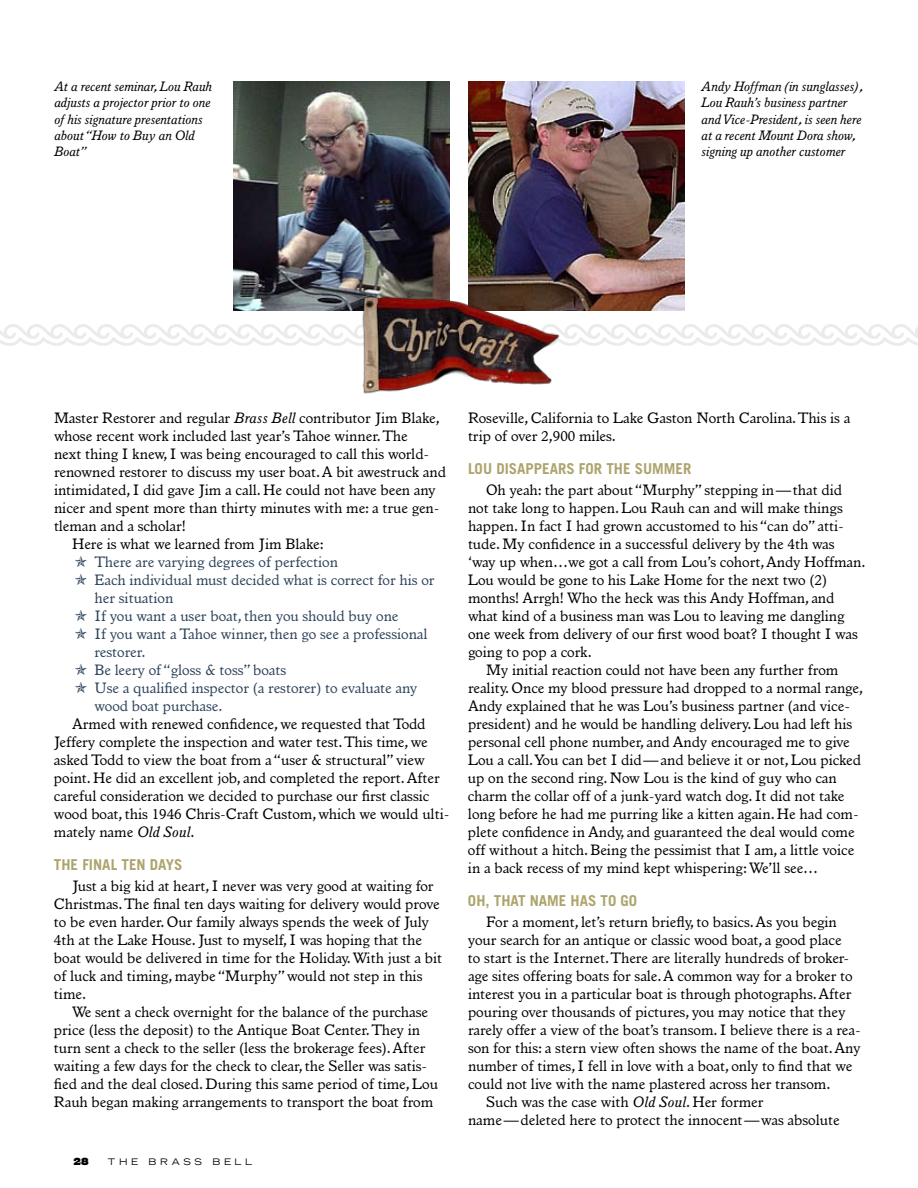
<style>
.page{position:relative;width:918px;height:1188px;background:#fff}
.page>*{position:absolute;margin:0;border:0;box-sizing:border-box;transform-origin:0 0}
.t1{font:15px/18px "Italian Old Style";color:#000}
.t2{font:15px/18px "Italian Old Style";color:#2d435b}
.t3{font:700 15px "Trade Gothic";color:#ada46d}
.t4{font:italic 13.5px/16.2px "Italian Old Style";color:#000}
.t5{font:expanded 9px "Trade Gothic LH";letter-spacing:.4em;color:#000}
.t6{font:9px "Freedumb With";color:#000}
.s1{font-style:italic}
</style>
<div class="page">
<img style="left:234px;top:81px;width:216px;height:229px">
<img style="left:468px;top:81px;width:216px;height:229px">
<svg style="left:0;top:324px;width:918px;height:22px"></svg>
<img style="left:354px;top:287px;width:210px;height:107px">
<p class="t4" style="left:54px;top:78px;width:159px">At a recent seminar, Lou Rauh adjusts a projector prior to one of his signature presentations about “How to Buy an Old<br>Boat”</p>
<p class="t4" style="left:701px;top:78px;width:164px">Andy Hoffman (in sunglasses),<br>Lou Rauh’s business partner and Vice-President, is seen here at a recent Mount Dora show, signing up another customer</p>
<p class="t1" style="left:54px;top:409px;width:387px">Master Restorer and regular <span class="s1">Brass Bell</span> contributor Jim Blake,</p>
<p class="t1" style="left:54px;top:427px;width:355px">whose recent work included last year’s Tahoe winner. The</p>
<p class="t1" style="left:54px;top:445px;width:377px">next thing I knew, I was being encouraged to call this world-</p>
<p class="t1" style="left:54px;top:463px;width:394px">renowned restorer to discuss my user boat. A bit awestruck and</p>
<p class="t1" style="left:54px;top:481px;width:383px">intimidated, I did gave Jim a call. He could not have been any</p>
<p class="t1" style="left:54px;top:499px;width:387px">nicer and spent more than thirty minutes with me: a true gen-</p>
<p class="t1" style="left:54px;top:517px;width:134px">tleman and a scholar!</p>
<p class="t1" style="left:72px;top:535px;width:253px">Here is what we learned from Jim Blake:</p>
<p class="t2" style="left:94px;top:553px;width:342px">There are varying degrees of perfection<br>Each individual must decided what is correct for his or her situation<br>If you want a user boat, then you should buy one<br>If you want a Tahoe winner, then go see a professional restorer.<br>Be leery of “gloss &amp; toss” boats<br>Use a qualified inspector (a restorer) to evaluate any wood boat purchase.</p>
<p class="t1" style="left:54px;top:715px;width:397px;text-indent:18px">Armed with renewed confidence, we requested that Todd Jeffery complete the inspection and water test. This time, we asked Todd to view the boat from a “user &amp; structural” view point. He did an excellent job, and completed the report. After careful consideration we decided to purchase our first classic wood boat, this 1946 Chris-Craft Custom, which we would ulti&shy;mately name <span class="s1">Old Soul</span>.</p>
<p class="t3" style="left:54px;top:855px;width:129px">THE FI NAL TEN DAYS</p>
<p class="t1" style="left:54px;top:877px;width:390px;text-indent:18px">Just a big kid at heart, I never was very good at waiting for Christmas. The final ten days waiting for delivery would prove to be even harder. Our family always spends the week of July 4th at the Lake House. Just to myself, I was hoping that the boat would be delivered in time for the Holiday. With just a bit of luck and timing, maybe “Murphy” would not step in this time.</p>
<p class="t1" style="left:54px;top:1003px;width:386px;text-indent:18px">We sent a check overnight for the balance of the purchase price (less the deposit) to the Antique Boat Center. They in turn sent a check to the seller (less the brokerage fees). After waiting a few days for the check to clear, the Seller was satis&shy;fied and the deal closed. During this same period of time, Lou Rauh began making arrangements to transport the boat from</p>
<p class="t6" style="left:73px;top:1154px;width:17px">28</p>
<p class="t5" style="left:108px;top:1155px;width:136px">THE BRASS BELL</p>
<p class="t1" style="left:468px;top:409px;width:384px">Roseville, California to Lake Gaston North Carolina. This is a trip of over 2,900 miles.</p>
<p class="t3" style="left:468px;top:459px;width:225px">LOU DISAPPEARS FOR THE SUMM ER</p>
<p class="t1" style="left:486px;top:481px;width:358px">Oh yeah: the part about “Murphy” stepping in—that did</p>
<p class="t1" style="left:468px;top:499px;width:376px">not take long to happen. Lou Rauh can and will make things</p>
<p class="t1" style="left:468px;top:517px;width:377px">happen. In fact I had grown accustomed to his “can do” atti-</p>
<p class="t1" style="left:468px;top:535px;width:368px">tude. My confidence in a successful delivery by the 4th was</p>
<p class="t1" style="left:468px;top:553px;width:399px">‘way up when…we got a call from Lou’s cohort, Andy Hoffman.</p>
<p class="t1" style="left:468px;top:571px;width:360px">Lou would be gone to his Lake Home for the next two (2)</p>
<p class="t1" style="left:468px;top:589px;width:368px">months! Arrgh! Who the heck was this Andy Hoffman, and</p>
<p class="t1" style="left:468px;top:607px;width:378px">what kind of a business man was Lou to leaving me dangling</p>
<p class="t1" style="left:468px;top:625px;width:391px">one week from delivery of our first wood boat? I thought I was</p>
<p class="t1" style="left:468px;top:643px;width:125px">going to pop a cork.</p>
<p class="t1" style="left:486px;top:661px;width:354px">My initial reaction could not have been any further from</p>
<p class="t1" style="left:468px;top:679px;width:397px">reality. Once my blood pressure had dropped to a normal range,</p>
<p class="t1" style="left:468px;top:697px;width:384px">Andy explained that he was Lou’s business partner (and vice-</p>
<p class="t1" style="left:468px;top:715px;width:386px">president) and he would be handling delivery. Lou had left his</p>
<p class="t1" style="left:468px;top:733px;width:383px">personal cell phone number, and Andy encouraged me to give</p>
<p class="t1" style="left:468px;top:751px;width:395px">Lou a call. You can bet I did—and believe it or not, Lou picked</p>
<p class="t1" style="left:468px;top:769px;width:370px">up on the second ring. Now Lou is the kind of guy who can</p>
<p class="t1" style="left:468px;top:787px;width:378px">charm the collar off of a junk-yard watch dog. It did not take</p>
<p class="t1" style="left:468px;top:805px;width:392px">long before he had me purring like a kitten again. He had com-</p>
<p class="t1" style="left:468px;top:823px;width:388px">plete confidence in Andy, and guaranteed the deal would come</p>
<p class="t1" style="left:468px;top:841px;width:388px">off without a hitch. Being the pessimist that I am, a little voice</p>
<p class="t1" style="left:468px;top:859px;width:352px">in a back recess of my mind kept whispering: We’ll see…</p>
<p class="t3" style="left:468px;top:891px;width:171px">OH, THAT NAME HAS TO GO</p>
<p class="t1" style="left:486px;top:913px;width:352px">For a moment, let’s return briefly, to basics. As you begin</p>
<p class="t1" style="left:468px;top:931px;width:375px">your search for an antique or classic wood boat, a good place</p>
<p class="t1" style="left:468px;top:949px;width:383px">to start is the Internet. There are literally hundreds of broker-</p>
<p class="t1" style="left:468px;top:967px;width:386px">age sites offering boats for sale. A common way for a broker to</p>
<p class="t1" style="left:468px;top:985px;width:385px">interest you in a particular boat is through photographs. After</p>
<p class="t1" style="left:468px;top:1003px;width:379px">pouring over thousands of pictures, you may notice that they</p>
<p class="t1" style="left:468px;top:1021px;width:394px">rarely offer a view of the boat’s transom. I believe there is a rea-</p>
<p class="t1" style="left:468px;top:1039px;width:394px">son for this: a stern view often shows the name of the boat. Any</p>
<p class="t1" style="left:468px;top:1057px;width:386px">number of times, I fell in love with a boat, only to find that we</p>
<p class="t1" style="left:468px;top:1075px;width:364px">could not live with the name plastered across her transom.</p>
<p class="t1" style="left:486px;top:1093px;width:279px">Such was the case with <span class="s1">Old Soul</span>. Her former</p>
<p class="t1" style="left:468px;top:1111px;width:373px">name—deleted here to protect the innocent—was absolute</p>
</div>
